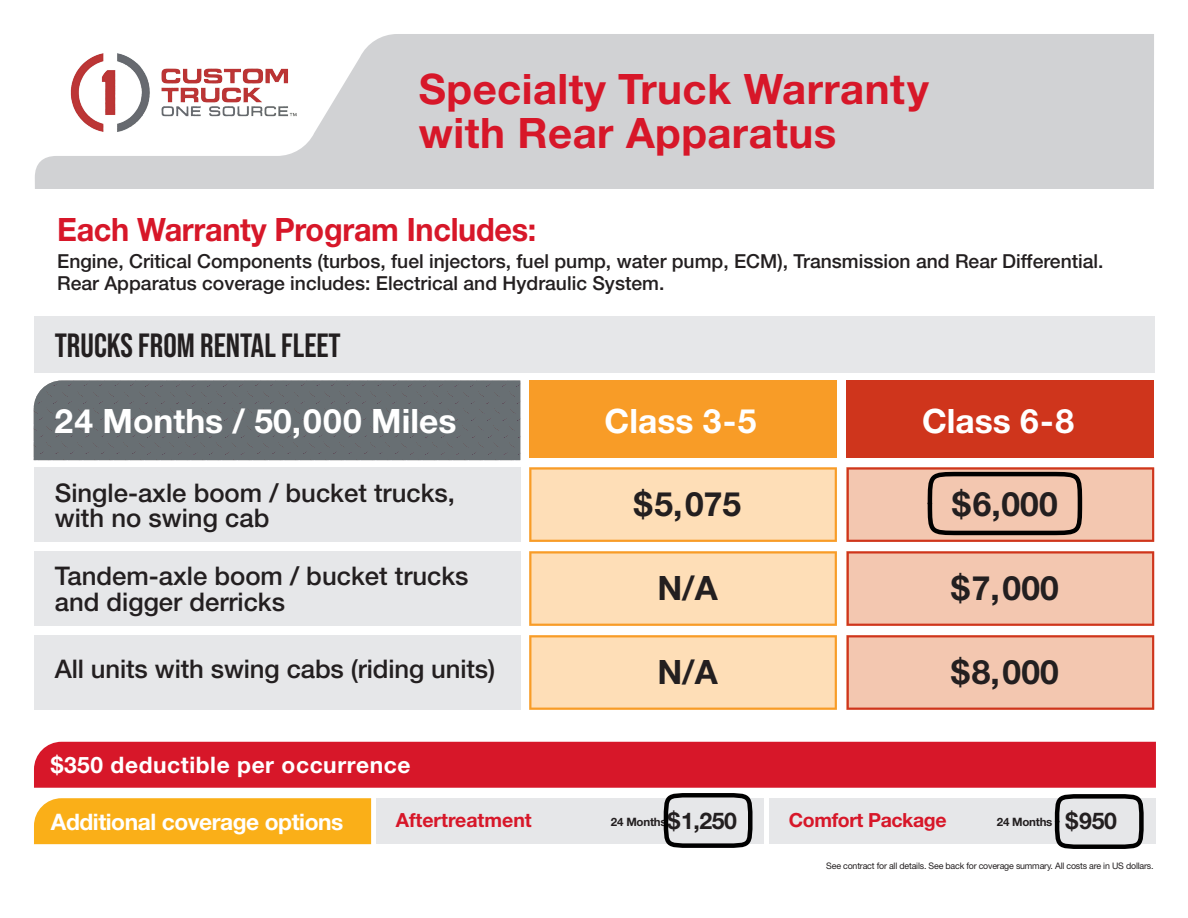
<style>
.page{position:relative;width:1188px;height:918px;background:#fff}
.page>*{position:absolute;margin:0;border:0;box-sizing:border-box;transform-origin:0 0}
.t1{font:700 42px/43.5px "Helvetica Neue LT Std";letter-spacing:.01em;color:#d71729}
.t2{font:700 33.6px "Helvetica Neue LT Std";color:#fff}
.t3{font:700 33.6px "Helvetica Neue LT Std";color:#231f20}
.t4{font:700 33.6px "Bebas Neue Pro";color:#231f20}
.t5{font:700 32.25px "Helvetica Neue LT Std";letter-spacing:-.01em;color:#d71729;scale:.95 1}
.t6{font:500 25.65px/25.7px "Helvetica Neue LT Std";color:#231f20}
.t7{font:700 22.8px "Helvetica Neue LT Std";letter-spacing:.025em;color:#fff}
.t8{font:700 22.8px "Helvetica Neue LT Std";letter-spacing:-.02em;color:#fff}
.t9{font:700 19.5px "Helvetica Neue LT Std";color:#d71729}
.t10{font:700 19.5px "Helvetica Neue LT Std";letter-spacing:-.02em;color:#d71729}
.t11{font:500 19.35px/22.5px "Helvetica Neue LT Std";color:#231f20}
.t12{font:700 11.55px "Helvetica Neue LT Std";letter-spacing:-.02em;color:#231f20}
.t13{font:9px "Helvetica Neue LT Std";letter-spacing:-.02em;color:#231f20}
.s1{font-size:23.1px}
.s2{color:#211e1e}
</style>
<div class="page">
<div style="left:34px;top:742px;width:1122px;height:46px;background:#d71729"></div>
<div style="left:34px;top:316px;width:1120px;height:57px;background:#e6e7e9"></div>
<div style="left:34px;top:467px;width:486px;height:75px;background:#e6e7e9"></div>
<div style="left:34px;top:551px;width:486px;height:75px;background:#e6e7e9"></div>
<div style="left:34px;top:635px;width:486px;height:75px;background:#e6e7e9"></div>
<div style="left:34px;top:381px;width:486px;height:79px;background:#686f73"></div>
<svg style="left:847px;top:467px;width:307px;height:75px;background:#e9b7a0"></svg>
<svg style="left:847px;top:551px;width:307px;height:75px;background:#f0bca5"></svg>
<svg style="left:847px;top:635px;width:307px;height:75px;background:#f0bca5"></svg>
<svg style="left:529px;top:467px;width:308px;height:75px;background:#fdd9ac"></svg>
<svg style="left:529px;top:551px;width:308px;height:75px;background:#fdd9ac"></svg>
<svg style="left:529px;top:635px;width:308px;height:75px;background:#fdd9ac"></svg>
<div style="left:847px;top:381px;width:307px;height:77px;background:#cf351c"></div>
<div style="left:529px;top:381px;width:308px;height:77px;background:#f89c27"></div>
<div style="left:34px;top:798px;width:337px;height:46px;background:#faaf18"></div>
<div style="left:770px;top:798px;width:386px;height:46px;background:#e6e7e9"></div>
<div style="left:376px;top:798px;width:388px;height:46px;background:#e6e7e9"></div>
<div style="left:35px;top:34px;width:1119px;height:155px;background:#d1d2d4"></div>
<img style="left:68px;top:34px;width:230px;height:124px">
<div style="left:664px;top:793px;width:88px;height:55px;border:4px solid #000;border-radius:25px"></div>
<div style="left:1055px;top:794px;width:89px;height:55px;border:4px solid #000;border-radius:25px"></div>
<div style="left:928px;top:472px;width:154px;height:63px;border:4px solid #000;border-radius:29px"></div>
<h1 class="t1" style="left:419px;top:67px;width:511px">Specialty Truck Warranty with Rear Apparatus</h1>
<h3 class="t5" style="left:57px;top:210px;width:506px">Each Warranty Program Includes:</h3>
<p class="t11" style="left:57px;top:250px;width:1048px">Engine, Critical Components (turbos, fuel injectors, fuel pump, water pump, ECM), Transmission and Rear Differential.<br>Rear Apparatus coverage includes: Electrical and Hydraulic System.</p>
<h2 class="t4" style="left:55px;top:326px;width:288px">TRUCKS FROM RENTAL FLEET</h2>
<h2 class="t2" style="left:55px;top:400px;width:403px">24 Months / 50,000 Miles</h2>
<h2 class="t2" style="left:605px;top:400px;width:154px">Class 3-5</h2>
<h2 class="t2" style="left:922px;top:400px;width:154px">Class 6-8</h2>
<h3 class="t6" style="left:55px;top:479px;width:402px">Single-axle boom / bucket trucks, with no swing cab</h3>
<h3 class="t6" style="left:55px;top:563px;width:415px">Tandem-axle boom / bucket trucks and digger derricks</h3>
<h2 class="t3" style="left:634px;top:483px;width:109px">$5,075</h2>
<h2 class="t3" style="left:657px;top:567px;width:62px">N/A</h2>
<h2 class="t3" style="left:952px;top:483px;width:107px">$6,000</h2>
<h2 class="t3" style="left:951px;top:567px;width:109px">$7,000</h2>
<h3 class="t6" style="left:55px;top:656px;width:442px">All units with swing cabs (riding units)</h3>
<h2 class="t3" style="left:657px;top:651px;width:62px">N/A</h2>
<h2 class="t3" style="left:951px;top:651px;width:109px">$8,000</h2>
<p class="t7" style="left:51px;top:751px;width:361px">$350 deductible per occurrence</p>
<p class="t8" style="left:51px;top:807px;width:294px">Additional coverage options</p>
<p class="t9" style="left:396px;top:808px;width:138px">Aftertreatment</p>
<p class="t12" style="left:611px;top:814px;width:128px">24 Months<span class="s1">$1,250</span></p>
<p class="t10" style="left:789px;top:808px;width:159px">Comfort Package</p>
<p class="t12" style="left:997px;top:814px;width:122px">24 Months <span class="s1">$950</span></p>
<p class="t13" style="left:826px;top:860px;width:329px">See contract for all details. See back for coverage summary. All costs are in US dollars<span class="s2">.</span></p>
</div>
